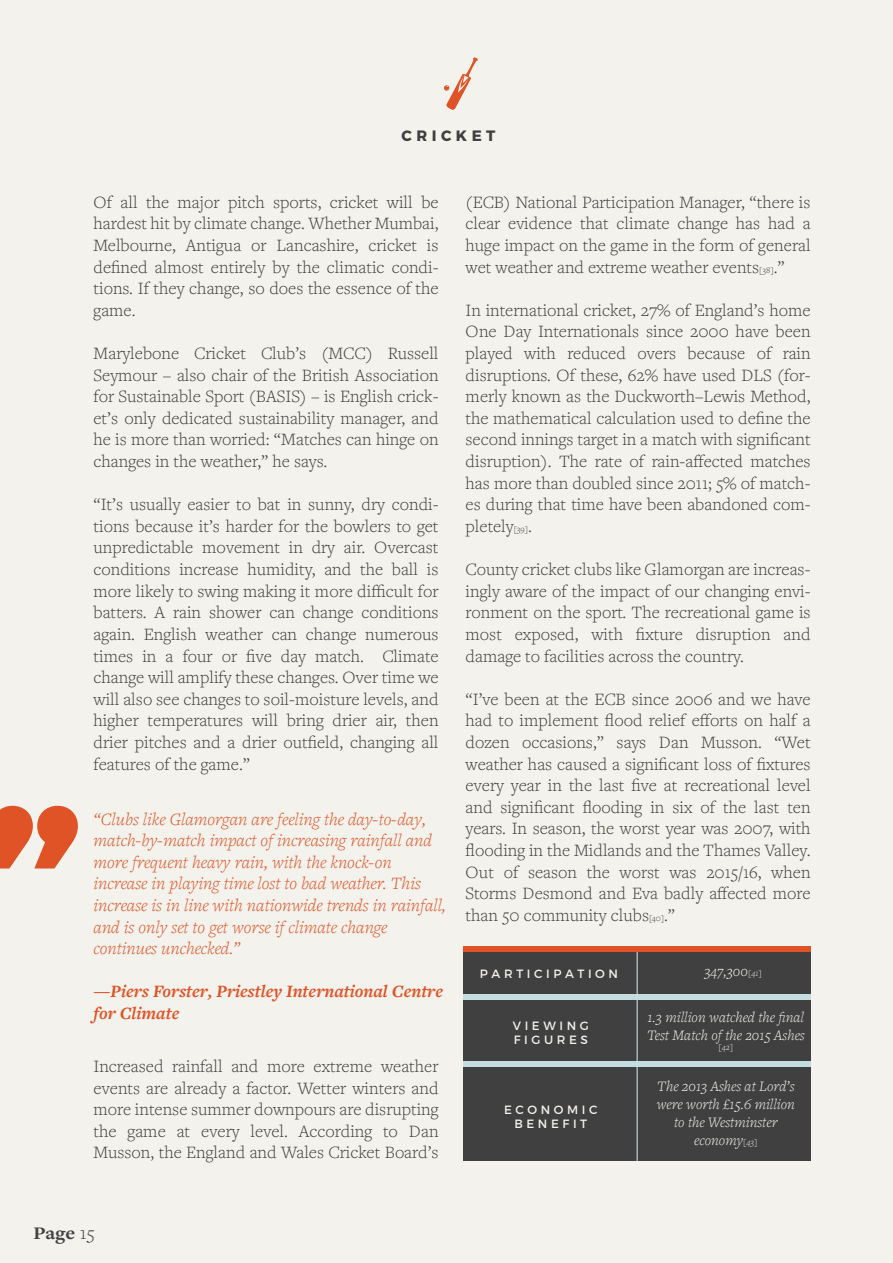
<style>
.page{position:relative;width:893px;height:1263px;background:#f3f2ec}
.page>*{position:absolute;margin:0;border:0;box-sizing:border-box;transform-origin:0 0}
.t1{font:700 239.4px "Montserrat";color:#df5326}
.t2{font:700 18.3px "Freight Text Pro";color:#404041;scale:1.1 1}
.t3{font:300 18px/21.6px "Freight Text Pro";color:#404041;text-align:justify}
.t4{font:italic 300 18px/21.6px "Freight Text Pro";color:#df5326}
.t5{font:italic 700 18px "Freight Text Pro";color:#df5326}
.t6{font:italic 300 15px/18px "Freight Text Pro";color:#f3f2ec}
.t7{font:700 15px "Montserrat";color:#404041}
.t8{font:12px/14.4px "Montserrat";color:#f3f2ec}
.t9{font:italic 300 9px "Freight Text Pro";color:#f3f2ec}
.s1{font-size:9px}
.s2{font-weight:300}
</style>
<div class="page">
<div style="left:464px;top:1066px;width:347px;height:95px;background:#404041"></div>
<div style="left:464px;top:951px;width:347px;height:44px;background:#404041"></div>
<div style="left:464px;top:995px;width:347px;height:5px;background:#c4ddde"></div>
<div style="left:464px;top:1000px;width:347px;height:61px;background:#404041"></div>
<div style="left:464px;top:1061px;width:347px;height:5px;background:#c4ddde"></div>
<hr style="left:637px;top:949px;width:1px;height:212px;background:#c4ddde">
<div style="left:464px;top:946px;width:347px;height:5px;background:#df5326"></div>
<svg style="left:444px;top:57px;width:34px;height:53px"></svg>
<p class="t7" style="left:402px;top:123px;width:95px">C R I C K E T</p>
<p class="t3" style="left:94px;top:191px;width:347px">Of all the major pitch sports, cricket will be hardest hit by climate change. Whether Mumbai, Melbourne, Antigua or Lancashire, cricket is defined almost entirely by the climatic condi&shy;tions. If they change, so does the essence of the game.</p>
<p class="t3" style="left:94px;top:342px;width:347px">Marylebone Cricket Club’s (MCC) Russell Seymour – also chair of the British Association for Sustainable Sport (BASIS) – is English crick&shy;et’s only dedicated sustainability manager, and he is more than worried: “Matches can hinge on changes in the weather,” he says.</p>
<p class="t3" style="left:94px;top:493px;width:347px">“It’s usually easier to bat in sunny, dry condi&shy;tions because it’s harder for the bowlers to get unpredictable movement in dry air. Overcast conditions increase humidity, and the ball is more likely to swing making it more difficult for batters. A rain shower can change conditions again. English weather can change numerous times in a four or five day match. Climate change will amplify these changes. Over time we will also see changes to soil-moisture levels, and higher temperatures will bring drier air, then drier pitches and a drier outfield, changing all features of the game.”</p>
<h1 class="t1" style="left:-17px;top:691px;width:105px">”</h1>
<p class="t4" style="left:94px;top:807px;width:354px">“Clubs like Glamorgan are feeling the day-to-day, match-by-match impact of increasing rainfall and more frequent heavy rain, with the knock-on increase in playing time lost to bad weather. This increase is in line with nationwide trends in rainfall, and is only set to get worse if climate change continues unchecked.”</p>
<p class="t5" style="left:94px;top:979px;width:351px">—Piers Forster, Priestley International Centre</p>
<p class="t5" style="left:94px;top:1001px;width:87px">for Climate</p>
<p class="t3" style="left:94px;top:1055px;width:347px">Increased rainfall and more extreme weather events are already a factor. Wetter winters and more intense summer downpours are disrupting the game at every level. According to Dan Musson, the England and Wales Cricket Board’s</p>
<p class="t3" style="left:466px;top:191px;width:347px">(ECB) National Participation Manager, “there is clear evidence that climate change has had a huge impact on the game in the form of general wet weather and extreme weather events<span class="s1">[38]</span>.”</p>
<p class="t3" style="left:466px;top:299px;width:347px">In international cricket, 27% of England’s home One Day Internationals since 2000 have been played with reduced overs because of rain disruptions. Of these, 62% have used DLS (for&shy;merly known as the Duckworth–Lewis Method, the mathematical calculation used to define the second innings target in a match with significant disruption). The rate of rain-affected matches has more than doubled since 2011; 5% of match&shy;es during that time have been abandoned com&shy;pletely<span class="s1">[39]</span>.</p>
<p class="t3" style="left:466px;top:558px;width:347px">County cricket clubs like Glamorgan are increas&shy;ingly aware of the impact of our changing envi&shy;ronment on the sport. The recreational game is most exposed, with fixture disruption and damage to facilities across the country.</p>
<p class="t3" style="left:466px;top:687px;width:347px">“I’ve been at the ECB since 2006 and we have had to implement flood relief efforts on half a dozen occasions,” says Dan Musson. “Wet weather has caused a significant loss of fixtures every year in the last five at recreational level and significant flooding in six of the last ten years. In season, the worst year was 2007, with flooding in the Midlands and the Thames Valley.<br>Out of season the worst was 2015/16, when Storms Desmond and Eva badly affected more than 50 community clubs<span class="s1">[40]</span>.”</p>
<p class="t8" style="left:480px;top:965px;width:140px">P A R T I C I P A T I O N</p>
<p class="t8" style="left:513px;top:1017px;width:77px">V I E W I N G<br>F I G U R E S</p>
<p class="t8" style="left:504px;top:1101px;width:95px;text-align:center">E C O N O M I C<br>B E N E F I T</p>
<p class="t6" style="left:704px;top:961px;width:59px">347,300<span class="s1">[41]</span></p>
<p class="t6" style="left:647px;top:1007px;width:159px">1.3 million watched the final<br>Test Match of the 2015 Ashes</p>
<p class="t9" style="left:719px;top:1041px;width:16px">[42]</p>
<p class="t6" style="left:657px;top:1077px;width:140px;text-align:center">The 2013 Ashes at Lord’s were worth £15.6 million to the Westminster economy<span class="s1">[43]</span></p>
<p class="t2" style="left:34px;top:1220px;width:57px">Page <span class="s2">15</span></p>
</div>
